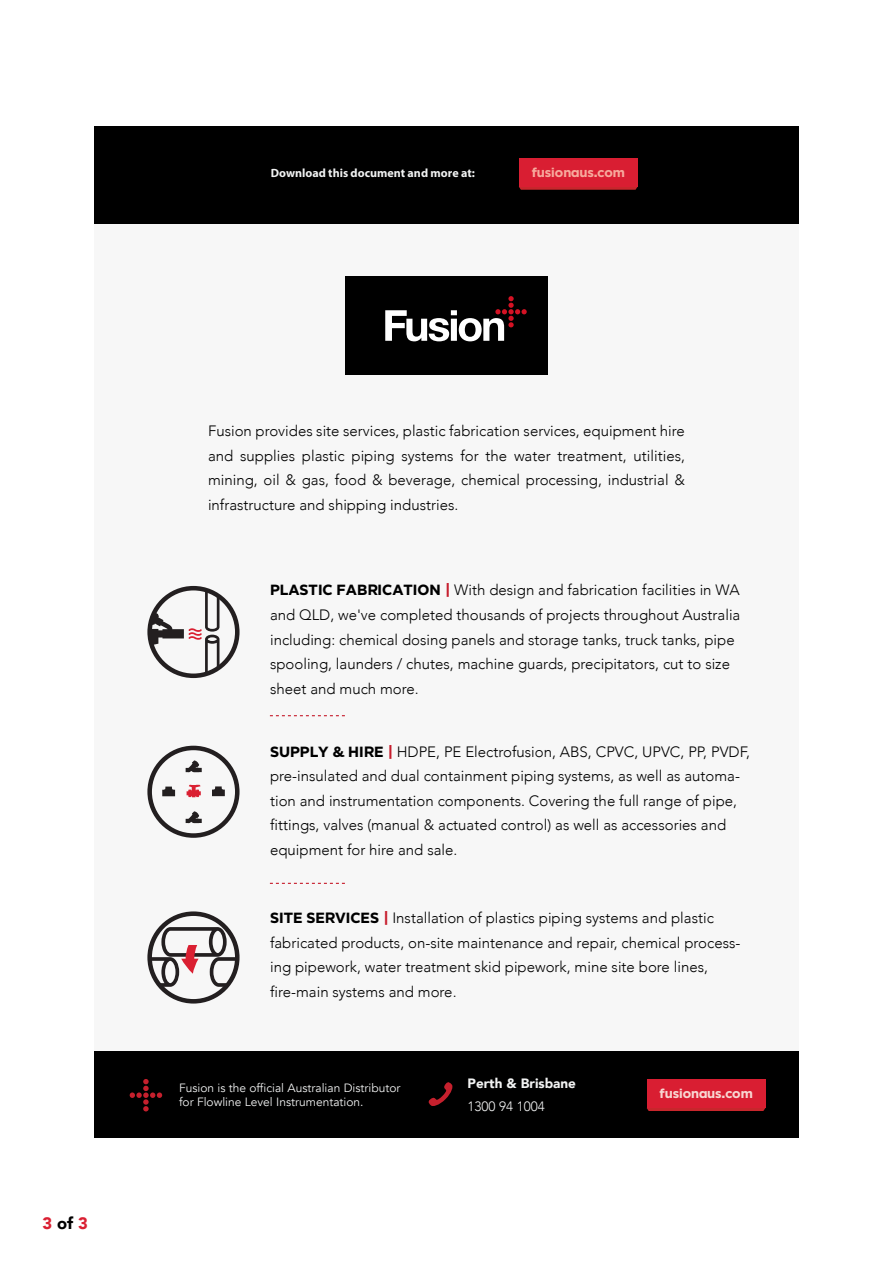
<style>
.page{position:relative;width:893px;height:1263px;background:#fff}
.page>*{position:absolute;margin:0;border:0;box-sizing:border-box;transform-origin:0 0}
.t1{font:900 16.5px "Avenir";color:#da2032}
.t2{font:300 15px/24.6px "Avenir";color:#000}
.t3{font:900 13.5px "Avenir";color:#f1f2f2}
.t4{font:300 13.5px "Avenir";color:#f1f2f2}
.t5{font:700 12.9px "Smythe Sans";color:#f7aa9d}
.t6{font:700 12.9px "Smythe Sans";color:#f8d7d2}
.t7{font:12px/14.4px "Avenir";color:#f1f2f2}
.t8{font:700 12px "Myriad Pro";color:#f1f2f2}
.s1{color:#000}
.s2{font-family:"Smythe Sans";font-weight:700}
.s3{font-family:"Smythe Sans";font-weight:700;color:#c61c2c}
</style>
<div class="page">
<div style="left:94px;top:224px;width:705px;height:831px;background:#f7f7f7"></div>
<div style="left:345px;top:277px;width:203px;height:98px;background:#000"></div>
<svg style="left:385px;top:296px;width:142px;height:45px"></svg>
<svg style="left:270px;top:883px;width:75px;height:1px"></svg>
<svg style="left:270px;top:715px;width:75px;height:1px"></svg>
<svg style="left:147px;top:746px;width:93px;height:92px"></svg>
<svg style="left:147px;top:911px;width:93px;height:92px"></svg>
<svg style="left:147px;top:586px;width:93px;height:92px"></svg>
<div style="left:94px;top:126px;width:705px;height:98px;background:#000"></div>
<div style="left:94px;top:1051px;width:705px;height:86px;background:#000"></div>
<svg style="left:519px;top:187px;width:119px;height:3px"></svg>
<div style="left:519px;top:158px;width:119px;height:29px;background:#d91e32"></div>
<svg style="left:130px;top:1079px;width:32px;height:32px"></svg>
<svg style="left:428px;top:1082px;width:25px;height:24px"></svg>
<svg style="left:647px;top:1108px;width:118px;height:3px"></svg>
<div style="left:647px;top:1080px;width:118px;height:28px;background:#d91e32"></div>
<p class="t8" style="left:271px;top:165px;width:206px">Download this document and more at:</p>
<p class="t5" style="left:532px;top:164px;width:95px">fusionaus.com</p>
<p class="t1" style="left:43px;top:1209px;width:47px">3 <span class="s1">of</span> 3</p>
<p class="t2" style="left:208px;top:419px;width:478px;text-align:justify">Fusion provides site services, plastic fabrication services, equipment hire and supplies plastic piping systems for the water treatment, utilities, mining, oil &amp; gas, food &amp; beverage, chemical processing, industrial &amp; infrastructure and shipping industries.</p>
<p class="t2" style="left:270px;top:578px;width:472px"><span class="s2">PLASTIC FABRICATION</span> <span class="s3">|</span> With design and fabrication facilities in WA and QLD, we've completed thousands of projects throughout Australia including: chemical dosing panels and storage tanks, truck tanks, pipe spooling, launders / chutes, machine guards, precipitators, cut to size sheet and much more.</p>
<p class="t2" style="left:270px;top:739px;width:481px"><span class="s2">SUPPLY &amp; HIRE</span> <span class="s3">|</span> HDPE, PE Electrofusion, ABS, CPVC, UPVC, PP, PVDF, pre-insulated and dual containment piping systems, as well as automa&shy;tion and instrumentation components. Covering the full range of pipe, fittings, valves (manual &amp; actuated control) as well as accessories and equipment for hire and sale.</p>
<p class="t2" style="left:270px;top:906px;width:472px"><span class="s2">SITE SERVICES</span> <span class="s3">|</span> Installation of plastics piping systems and plastic fabricated products, on-site maintenance and repair, chemical process&shy;ing pipework, water treatment skid pipework, mine site bore lines, fire-main systems and more.</p>
<p class="t7" style="left:179px;top:1081px;width:223px">Fusion is the official Australian Distributor for Flowline Level Instrumentation.</p>
<p class="t3" style="left:468px;top:1072px;width:110px">Perth &amp; Brisbane</p>
<p class="t4" style="left:468px;top:1098px;width:79px">1300 94 1004</p>
<p class="t6" style="left:659px;top:1085px;width:95px">fusionaus.com</p>
</div>
